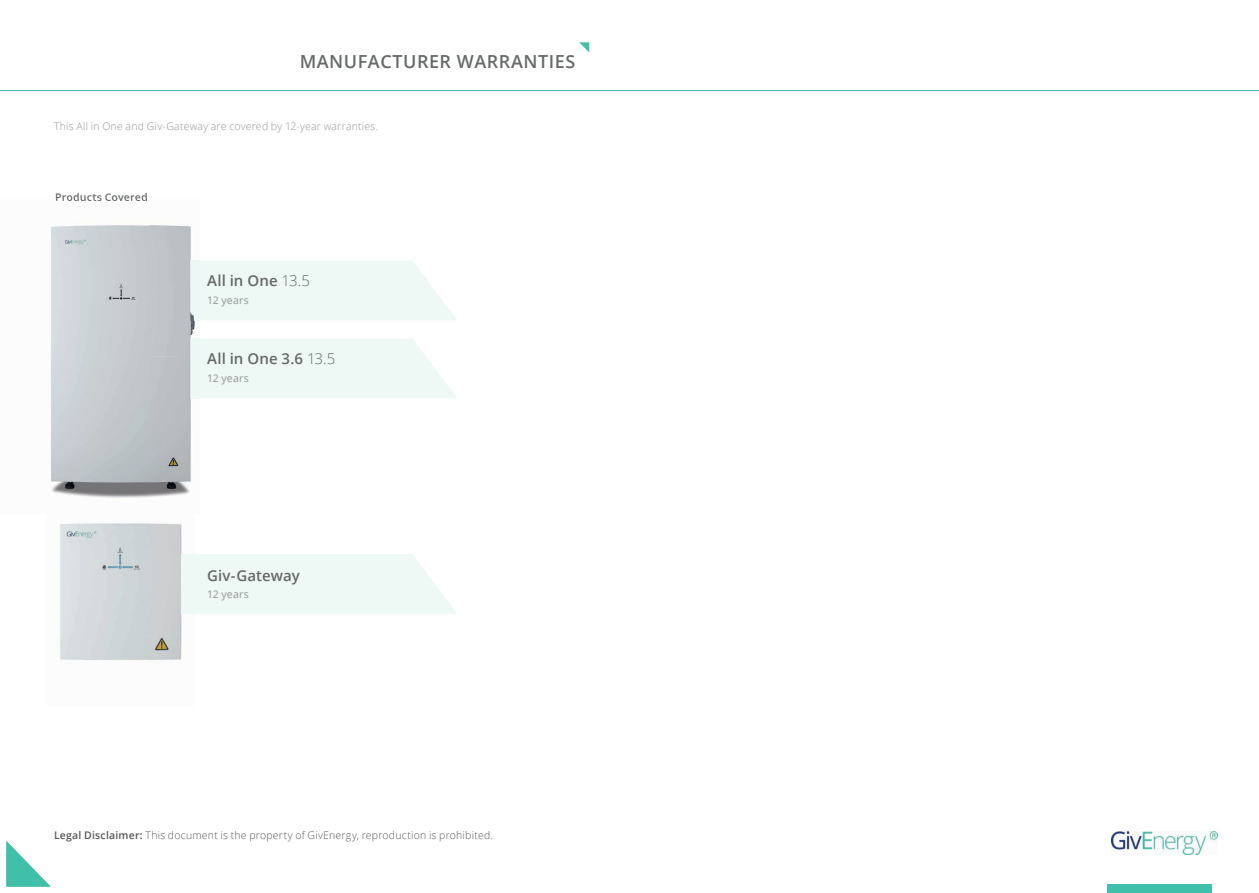
<style>
.page{position:relative;width:1259px;height:893px;background:#fff}
.page>*{position:absolute;margin:0;border:0;box-sizing:border-box;transform-origin:0 0}
.t1{font:600 18px "Open Sans";letter-spacing:.03em;color:#676a6a}
.t2{font:600 15px "Open Sans";letter-spacing:.005em;color:#666969}
.t3{font:300 10.5px "Open Sans";letter-spacing:.02em;color:#57585a}
.t4{font:300 10.5px "Open Sans";letter-spacing:.02em;color:#929595}
.t5{font:10.5px "Open Sans";letter-spacing:.02em;color:#929595}
.t6{font:600 10.5px "Open Sans";letter-spacing:.02em;color:#676a6a}
.s1{font-weight:300}
.s2{font-weight:600}
</style>
<div class="page">
<hr style="left:0;top:90px;width:629px;height:1px;background:#40bfab">
<svg style="left:579px;top:42px;width:10px;height:10px"></svg>
<svg style="left:195px;top:554px;width:261px;height:60px;background:#eff8f5"></svg>
<svg style="left:200px;top:261px;width:256px;height:59px;background:#eff8f5"></svg>
<svg style="left:200px;top:339px;width:257px;height:59px;background:#eff8f5"></svg>
<img style="left:50px;top:225px;width:150px;height:258px">
<img style="left:56px;top:199px;width:91px;height:2px">
<img style="left:177px;top:261px;width:23px;height:59px">
<img style="left:177px;top:339px;width:23px;height:59px">
<img style="left:51px;top:483px;width:139px;height:178px">
<img style="left:177px;top:554px;width:18px;height:60px">
<hr style="left:629px;top:90px;width:630px;height:1px;background:#40bfab">
<svg style="left:6px;top:841px;width:45px;height:46px"></svg>
<div style="left:1107px;top:884px;width:105px;height:9px;background:#40bfab"></div>
<img style="left:1111px;top:831px;width:106px;height:23px">
<h1 class="t1" style="left:300px;top:49px;width:277px">MANUFACTURER WARRANTIES</h1>
<p class="t4" style="left:54px;top:119px;width:326px">This All in One and Giv-Gateway are covered by 12-year warranties.</p>
<p class="t6" style="left:55px;top:190px;width:94px">Products Covered</p>
<h2 class="t2" style="left:207px;top:270px;width:104px">All in One <span class="s1">13.5</span></h2>
<p class="t5" style="left:207px;top:293px;width:43px">12 years</p>
<h2 class="t2" style="left:207px;top:348px;width:130px">All in One 3.6 <span class="s1">13.5</span></h2>
<p class="t5" style="left:207px;top:371px;width:43px">12 years</p>
<h2 class="t2" style="left:207px;top:565px;width:94px">Giv-Gateway</h2>
<p class="t5" style="left:207px;top:587px;width:43px">12 years</p>
<p class="t3" style="left:54px;top:828px;width:440px"><span class="s2">Legal Disclaimer:</span> This document is the property of GivEnergy, reproduction is prohibited.</p>
</div>
